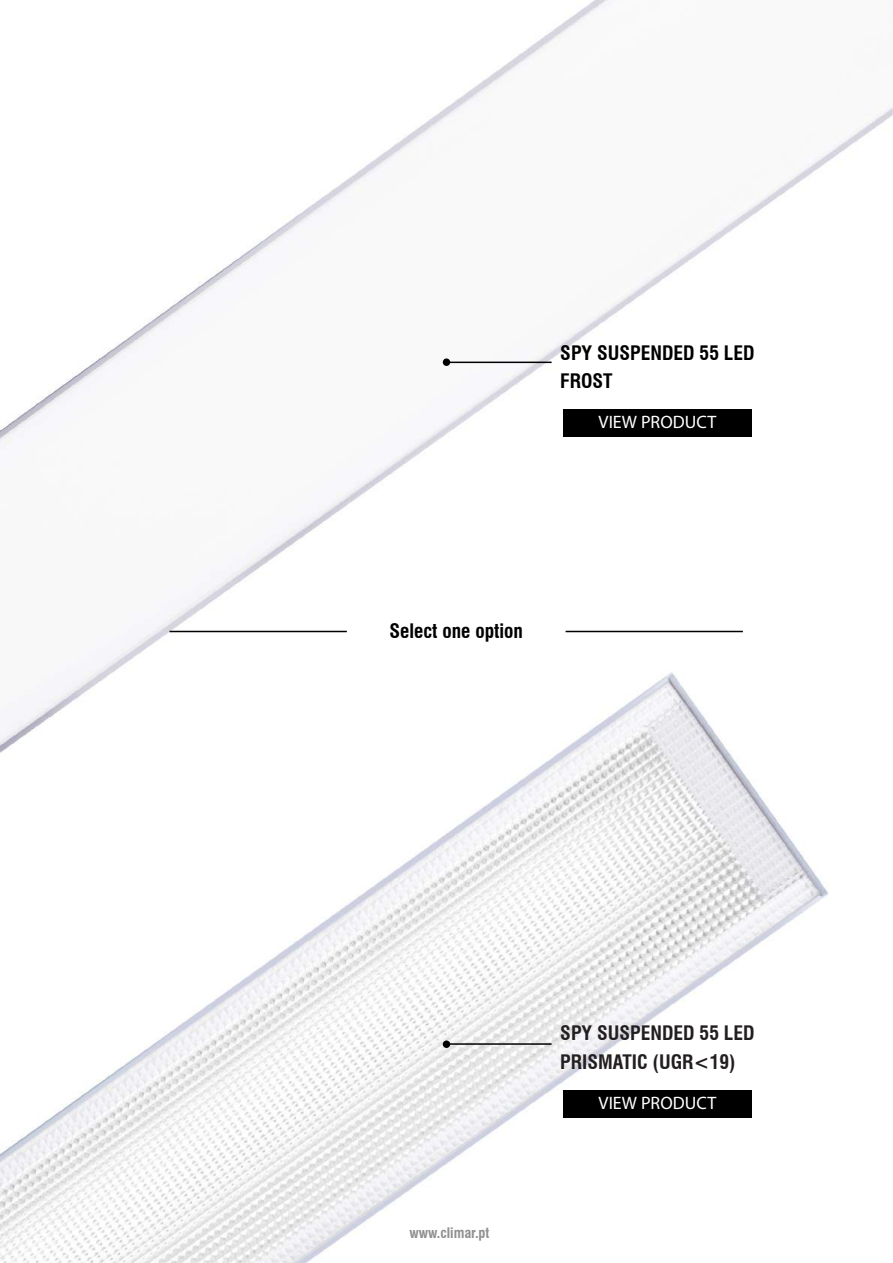
<style>
.page{position:relative;width:893px;height:1263px;background:#fff}
.page>*{position:absolute;margin:0;border:0;box-sizing:border-box;transform-origin:0 0}
.t1{font:700 condensed 19.5px/28.7px "Swiss 721 BT";color:#000}
.t2{font:700 condensed 19.5px/28.7px "Swiss 721 BT";color:#231f20}
.t3{font:18px "Myriad Pro";color:#fff}
.t4{font:700 condensed 14.25px "Swiss 721 BT";color:#918f90}
</style>
<div class="page">
<img style="left:0;top:0;width:893px;height:479px">
<img style="left:0;top:479px;width:829px;height:784px">
<hr style="left:446px;top:362px;width:106px;height:1px;background:#000">
<div style="left:443px;top:358px;width:7px;height:8px;background:#000;border-radius:50%"></div>
<hr style="left:443px;top:1043px;width:109px;height:2px;background:#000">
<div style="left:443px;top:1040px;width:7px;height:8px;background:#000;border-radius:50%"></div>
<hr style="left:170px;top:631px;width:177px;height:1px;background:#000">
<hr style="left:566px;top:631px;width:177px;height:1px;background:#000">
<div style="left:563px;top:409px;width:189px;height:27px;background:#000"></div>
<div style="left:563px;top:1090px;width:189px;height:27px;background:#000"></div>
<p class="t1" style="left:560px;top:338px;width:196px">SPY SUSPENDED 55 LED<br>FROST</p>
<p class="t3" style="left:599px;top:411px;width:119px">VIEW PRODUCT</p>
<p class="t1" style="left:389px;top:616px;width:135px">Select one option</p>
<p class="t4" style="left:410px;top:1224px;width:81px">www.climar.pt</p>
<p class="t2" style="left:560px;top:1019px;width:196px">SPY SUSPENDED 55 LED<br>PRISMATIC (UGR&lt;19)</p>
<p class="t3" style="left:599px;top:1092px;width:119px">VIEW PRODUCT</p>
</div>
